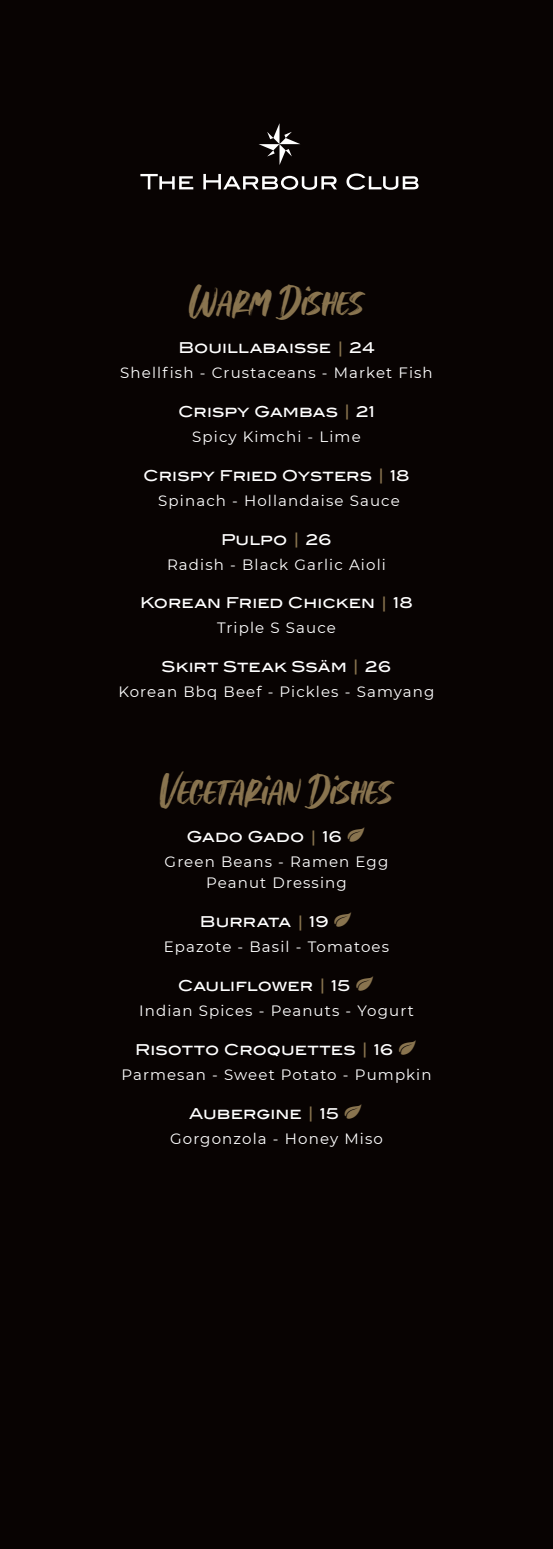
<style>
.page{position:relative;width:553px;height:1549px;background:#fff}
.page>*{position:absolute;margin:0;border:0;box-sizing:border-box;transform-origin:0 0}
.t1{font:46.25px "Perfect Moment Script";color:#89744f}
.t2{font:15px/21.2px "Montserrat";letter-spacing:.075em;color:#fff;text-align:center}
.t3{font:15px "Blair ITC Std";letter-spacing:.005em;color:#fff}
.s1{color:#89744f}
.s2{font-family:"Leafs";font-size:22.5px;color:#89744f}
</style>
<div class="page">
<div style="left:0;top:0;width:553px;height:1548px;background:#080302"></div>
<svg style="left:259px;top:123px;width:41px;height:42px"></svg>
<svg style="left:140px;top:174px;width:53px;height:15px"></svg>
<svg style="left:203px;top:174px;width:134px;height:16px"></svg>
<svg style="left:346px;top:173px;width:72px;height:17px"></svg>
<h1 class="t1" style="left:189px;top:267px;width:176px">Warm Dishes</h1>
<p class="t3" style="left:178px;top:339px;width:198px">Bouillabaisse <span class="s1">|</span> 24</p>
<p class="t2" style="left:120px;top:362px;width:314px">Shellfish - Crustaceans - Market Fish</p>
<p class="t3" style="left:178px;top:402px;width:198px">Crispy Gambas <span class="s1">|</span> 21</p>
<p class="t2" style="left:192px;top:425px;width:170px">Spicy Kimchi - Lime</p>
<p class="t3" style="left:143px;top:466px;width:268px">Crispy Fried Oysters <span class="s1">|</span> 18</p>
<p class="t2" style="left:158px;top:489px;width:243px">Spinach - Hollandaise Sauce</p>
<p class="t3" style="left:221px;top:530px;width:112px">Pulpo <span class="s1">|</span> 26</p>
<p class="t2" style="left:167px;top:553px;width:220px">Radish - Black Garlic Aioli</p>
<p class="t3" style="left:140px;top:594px;width:274px">Korean Fried Chicken <span class="s1">|</span> 18</p>
<p class="t2" style="left:217px;top:617px;width:120px">Triple S Sauce</p>
<p class="t3" style="left:161px;top:657px;width:231px">Skirt Steak Ssäm <span class="s1">|</span> 26</p>
<p class="t2" style="left:118px;top:680px;width:318px">Korean Bbq Beef - Pickles - Samyang</p>
<h1 class="t1" style="left:160px;top:756px;width:233px">Vegetarian Dishes</h1>
<p class="t3" style="left:186px;top:827px;width:181px">Gado Gado <span class="s1">|</span> 16 <span class="s2">M</span></p>
<p class="t2" style="left:165px;top:850px;width:225px">Green Beans - Ramen Egg<br>Peanut Dressing</p>
<p class="t3" style="left:200px;top:912px;width:155px">Burrata <span class="s1">|</span> 19 <span class="s2">M</span></p>
<p class="t2" style="left:164px;top:935px;width:227px">Epazote - Basil - Tomatoes</p>
<p class="t3" style="left:178px;top:976px;width:199px">Cauliflower <span class="s1">|</span> 15 <span class="s2">M</span></p>
<p class="t2" style="left:139px;top:999px;width:276px">Indian Spices - Peanuts - Yogurt</p>
<p class="t3" style="left:135px;top:1040px;width:284px">Risotto Croquettes <span class="s1">|</span> 16 <span class="s2">M</span></p>
<p class="t2" style="left:121px;top:1063px;width:312px">Parmesan - Sweet Potato - Pumpkin</p>
<p class="t3" style="left:189px;top:1104px;width:176px">Aubergine <span class="s1">|</span> 15 <span class="s2">M</span></p>
<p class="t2" style="left:170px;top:1127px;width:214px">Gorgonzola - Honey Miso</p>
</div>
